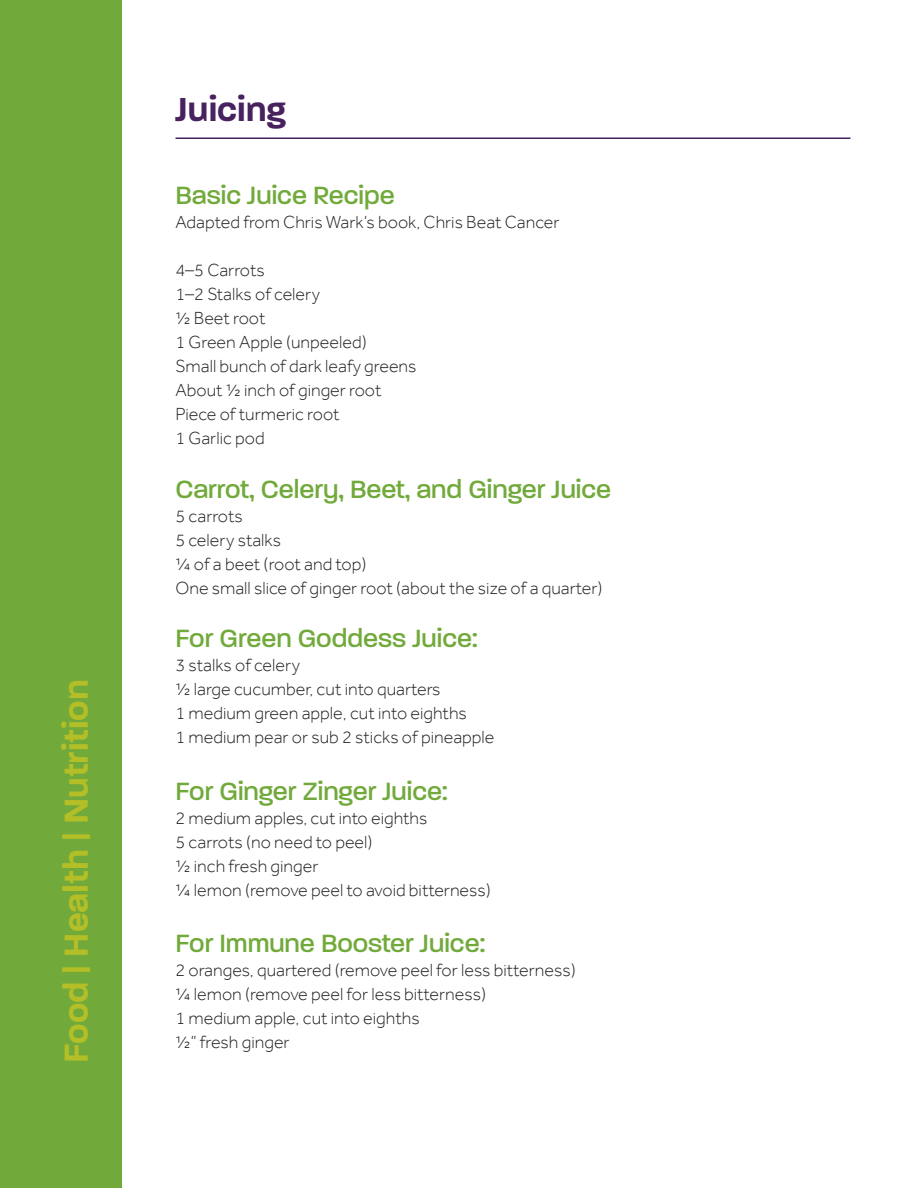
<style>
.page{position:relative;width:918px;height:1188px;background:#fff}
.page>*{position:absolute;margin:0;border:0;box-sizing:border-box;transform-origin:0 0}
.t1{font:600 36px "Paralucent";color:#b4be27}
.t2{font:600 36px "Paralucent";color:#48215f}
.t3{font:500 27px "Paralucent";color:#71aa3b}
.t4{font:300 18px "Effra";color:#231f20}
</style>
<div class="page">
<div style="left:0;top:0;width:122px;height:1188px;background:#71aa3b"></div>
<hr style="left:176px;top:137px;width:674px;height:2px;background:#48215f">
<h1 class="t1" style="left:54px;top:1063px;width:385px;rotate:-90deg">Food | Health | Nutrition</h1>
<p class="t2" style="left:176px;top:88px;width:112px">Juicing</p>
<p class="t3" style="left:176px;top:179px;width:221px">Basic Juice Recipe</p>
<p class="t4" style="left:176px;top:211px;width:385px">Adapted from Chris Wark’s book, Chris Beat Cancer</p>
<p class="t4" style="left:176px;top:259px;width:91px">4–5 Carrots</p>
<p class="t4" style="left:176px;top:283px;width:146px">1–2 Stalks of celery</p>
<p class="t4" style="left:176px;top:307px;width:91px">1/2 Beet root</p>
<p class="t4" style="left:176px;top:331px;width:193px">1 Green Apple (unpeeled)</p>
<p class="t4" style="left:176px;top:355px;width:243px">Small bunch of dark leafy greens</p>
<p class="t4" style="left:176px;top:379px;width:208px">About ½ inch of ginger root</p>
<p class="t4" style="left:176px;top:403px;width:166px">Piece of turmeric root</p>
<p class="t4" style="left:176px;top:427px;width:91px">1 Garlic pod</p>
<p class="t3" style="left:176px;top:473px;width:437px">Carrot, Celery, Beet, and Ginger Juice</p>
<p class="t4" style="left:176px;top:505px;width:69px">5 carrots</p>
<p class="t4" style="left:176px;top:529px;width:107px">5 celery stalks</p>
<p class="t4" style="left:176px;top:553px;width:192px">1/4 of a beet (root and top)</p>
<p class="t4" style="left:176px;top:577px;width:429px">One small slice of ginger root (about the size of a quarter)</p>
<p class="t3" style="left:176px;top:623px;width:304px">For Green Goddess Juice:</p>
<p class="t4" style="left:176px;top:655px;width:126px">3 stalks of celery</p>
<p class="t4" style="left:176px;top:679px;width:267px">1/2 large cucumber, cut into quarters</p>
<p class="t4" style="left:176px;top:703px;width:293px">1 medium green apple, cut into eighths</p>
<p class="t4" style="left:176px;top:727px;width:321px">1 medium pear or sub 2 sticks of pineapple</p>
<p class="t3" style="left:176px;top:775px;width:274px">For Ginger Zinger Juice:</p>
<p class="t4" style="left:176px;top:807px;width:254px">2 medium apples, cut into eighths</p>
<p class="t4" style="left:176px;top:831px;width:199px">5 carrots (no need to peel)</p>
<p class="t4" style="left:176px;top:855px;width:144px">1/2 inch fresh ginger</p>
<p class="t4" style="left:176px;top:879px;width:317px">1/4 lemon (remove peel to avoid bitterness)</p>
<p class="t3" style="left:176px;top:927px;width:311px">For Immune Booster Juice:</p>
<p class="t4" style="left:176px;top:959px;width:402px">2 oranges, quartered (remove peel for less bitterness)</p>
<p class="t4" style="left:176px;top:983px;width:312px">1/4 lemon (remove peel for less bitterness)</p>
<p class="t4" style="left:176px;top:1007px;width:246px">1 medium apple, cut into eighths</p>
<p class="t4" style="left:176px;top:1031px;width:116px">1/2” fresh ginger</p>
</div>
